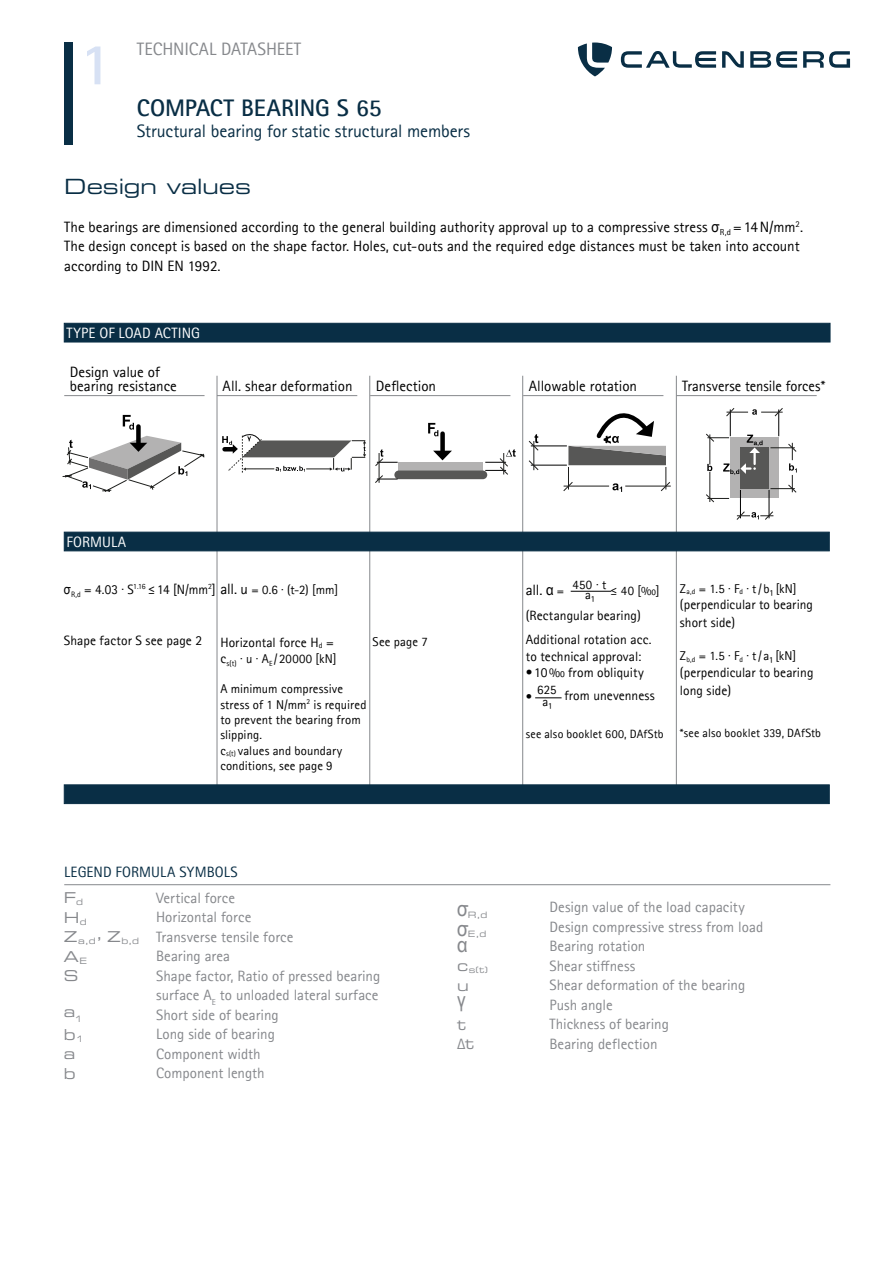
<style>
.page{position:relative;width:893px;height:1263px;background:#fff}
.page>*{position:absolute;margin:0;border:0;box-sizing:border-box;transform-origin:0 0}
.t1{font:700 59.55px "Rotis Sans Serif Pro";color:#d7e1f4}
.t2{font:700 24px "Rotis Sans Serif Pro";letter-spacing:-.01em;color:#092e45}
.t3{font:21px "Eurostile LT Pro Ex 2";color:#092e45}
.t4{font:21px/20px "Arial Narrow";color:#86888c}
.t5{font:18px "Rotis Sans Serif Pro";letter-spacing:-.005em;color:#092e45}
.t6{font:18px "Rotis Sans Serif Pro";letter-spacing:-.005em;color:#86888c}
.t7{font:15px/19.5px "Rotis Sans Serif Pro";color:#86888c}
.t8{font:15px/19.5px "Rotis Sans Serif Pro";color:#000}
.t9{font:15px "Rotis Sans Serif Pro";letter-spacing:.005em;color:#fff}
.t10{font:15px "Rotis Sans Serif Pro";letter-spacing:.005em;color:#092e45}
.t11{font:15px/19.5px "Eurostile LT Pro Ex 2";color:#86888c}
.t12{font:13.5px/18px "Rotis Sans Serif Pro";letter-spacing:.005em;color:#000}
.t13{font:12.75px/15.3px "Rotis Sans Serif Pro";letter-spacing:.01em;color:#000;text-align:center}
.t14{font:12px "Rotis Sans Serif Pro";letter-spacing:.015em;color:#000}
.t15{font:8.7px "Eurostile LT Pro Ex 2";color:#86888c}
.s1{font-family:"Arial Narrow"}
.s2{font-size:15px}
.s3{font-size:12.75px}
.s4{font-size:13.5px}
.s5{font-family:"Eurostile LT Pro Ex 2"}
</style>
<div class="page">
<div style="left:64px;top:43px;width:8px;height:102px;background:#092e45"></div>
<svg style="left:621px;top:51px;width:229px;height:17px"></svg>
<svg style="left:578px;top:43px;width:34px;height:33px"></svg>
<div style="left:64px;top:323px;width:766px;height:19px;background:#092e45;border:1px solid #092e45"></div>
<hr style="left:64px;top:395px;width:141px;height:1px;background:#86888c">
<hr style="left:64px;top:884px;width:766px;height:1px;background:#86888c">
<hr style="left:370px;top:395px;width:140px;height:1px;background:#86888c">
<hr style="left:676px;top:395px;width:141px;height:1px;background:#86888c">
<hr style="left:217px;top:395px;width:140px;height:1px;background:#86888c">
<hr style="left:523px;top:395px;width:140px;height:1px;background:#86888c">
<hr style="left:217px;top:376px;width:1px;height:413px;background:#86888c">
<hr style="left:369px;top:376px;width:1px;height:413px;background:#86888c">
<hr style="left:522px;top:376px;width:1px;height:413px;background:#86888c">
<hr style="left:676px;top:376px;width:1px;height:413px;background:#86888c">
<div style="left:64px;top:532px;width:766px;height:19px;background:#092e45;border:1px solid #092e45"></div>
<div style="left:64px;top:784px;width:766px;height:20px;background:#092e45;border:1px solid #092e45"></div>
<hr style="left:571px;top:591px;width:40px;height:1px;background:#000">
<svg style="left:535px;top:697px;width:27px;height:1px"></svg>
<div style="left:136px;top:426px;width:5px;height:19px;background:#000"></div>
<svg style="left:123px;top:415px;width:11px;height:15px"></svg>
<svg style="left:62px;top:436px;width:143px;height:56px"></svg>
<svg style="left:222px;top:434px;width:144px;height:39px"></svg>
<div style="left:440px;top:434px;width:5px;height:19px;background:#000"></div>
<svg style="left:375px;top:449px;width:141px;height:34px"></svg>
<svg style="left:428px;top:423px;width:10px;height:13px"></svg>
<svg style="left:528px;top:396px;width:143px;height:96px"></svg>
<svg style="left:706px;top:408px;width:91px;height:112px"></svg>
<h1 class="t1" style="left:80px;top:26px;width:34px">1</h1>
<p class="t6" style="left:137px;top:38px;width:166px">TECHNICAL DATASHEET</p>
<h2 class="t2" style="left:137px;top:92px;width:246px">COMPACT BEARING S 65</h2>
<p class="t5" style="left:137px;top:121px;width:335px">Structural bearing for static structural members</p>
<h3 class="t3" style="left:64px;top:172px;width:188px">Design values</h3>
<p class="t8" style="left:64px;top:217px;width:740px">The bearings are dimensioned according to the general building authority approval up to a compressive stress <span class="s1">σ</span><sub>R,d</sub> =14N/mm<sup>2</sup>.<br>The design concept is based on the shape factor. Holes, cut-outs and the required edge distances must be taken into account according to DIN EN 1992.</p>
<p class="t9" style="left:66px;top:324px;width:135px">TYPE OF LOAD ACTING</p>
<p class="t8" style="left:70px;top:366px;width:109px;line-height:13.5px">Design value of bearing resistance</p>
<p class="t8" style="left:223px;top:376px;width:131px">All. shear deformation</p>
<p class="t8" style="left:376px;top:376px;width:62px">Deflection</p>
<p class="t8" style="left:529px;top:376px;width:110px">Allowable rotation</p>
<p class="t8" style="left:682px;top:376px;width:145px">Transverse tensile forces*</p>
<p class="t9" style="left:66px;top:533px;width:61px">FORMULA</p>
<p class="t12" style="left:64px;top:580px;width:276px"><span class="s1">σ</span><sub>R,d</sub> = 4.03 ∙ S<sup>1.16</sup> ≤ 14 [N/mm<sup>2</sup>] <span class="s2">all. u</span> <span class="s3">= 0.6 ∙ (t-2) [mm]</span></p>
<p class="t12" style="left:64px;top:631px;width:140px">Shape factor S see page 2</p>
<p class="t12" style="left:220px;top:633px;width:115px">Horizontal force H<sub>d</sub> =</p>
<p class="t13" style="left:220px;top:651px;width:118px"><span class="s4">c</span><sub>s(t)</sub> ∙ u ∙ A<sub>E</sub>/20000 [kN]</p>
<p class="t13" style="left:220px;top:681px;width:148px;text-align:left">A minimum compressive stress of 1 N/mm<sup>2</sup> is required to prevent the bearing from slipping.<br>c<sub>s(t)</sub> values and boundary conditions, see page 9</p>
<p class="t13" style="left:373px;top:634px;width:57px">See page 7</p>
<p class="t10" style="left:64px;top:863px;width:175px">LEGEND FORMULA SYMBOLS</p>
<p class="t13" style="left:573px;top:580px;width:35px;line-height:10.2px">450 ∙ t a₁</p>
<p class="t8" style="left:526px;top:580px;width:40px">all. <span class="s1">α</span> <span class="s3">=</span></p>
<p class="t13" style="left:610px;top:583px;width:51px">≤ 40 [‰]</p>
<p class="t12" style="left:526px;top:603px;width:127px;line-height:24.8px">(Rectangular bearing)<br>Additional rotation acc.</p>
<p class="t12" style="left:526px;top:647px;width:117px">to technical approval:</p>
<p class="t12" style="left:526px;top:663px;width:120px">• 10‰ from obliquity</p>
<p class="t12" style="left:526px;top:686px;width:131px"><sub>•</sub> from unevenness</p>
<p class="t14" style="left:526px;top:727px;width:139px">see also booklet 600, DAfStb</p>
<p class="t13" style="left:537px;top:684px;width:21px;line-height:11.7px">625 a₁</p>
<p class="t13" style="left:680px;top:581px;width:118px">Z<sub>a,d</sub> = 1.5 ∙ F<sub>d</sub> ∙ t/b₁[kN]</p>
<p class="t12" style="left:680px;top:595px;width:135px">(perpendicular to bearing short side)</p>
<p class="t13" style="left:680px;top:648px;width:118px">Z<sub>b,d</sub> = 1.5 ∙ F<sub>d</sub> ∙ t/a₁[kN]</p>
<p class="t12" style="left:680px;top:663px;width:135px">(perpendicular to bearing long side)</p>
<p class="t14" style="left:680px;top:726px;width:143px">*see also booklet 339, DAfStb</p>
<p class="t11" style="left:64px;top:888px;width:24px">F<sub>d<br></sub>H<sub>d</sub></p>
<p class="t15" style="left:64px;top:935px;width:77px"><sup>Z</sup>a,d<sup>,</sup> <sup>Z</sup>b,d</p>
<p class="t11" style="left:64px;top:946px;width:25px">A<sub>E<br></sub>S</p>
<p class="t11" style="left:64px;top:1000px;width:22px;line-height:22.5px">a<sub>1 </sub>b<sub>1</sub></p>
<p class="t11" style="left:64px;top:1044px;width:13px">a b</p>
<p class="t7" style="left:156px;top:888px;width:226px">Vertical force<br>Horizontal force<br>Transverse tensile force<br>Bearing area<br>Shape factor, Ratio of pressed bearing surface A<sub>E</sub> to unloaded lateral surface<br>Short side of bearing<br>Long side of bearing<br>Component width<br>Component length</p>
<p class="t7" style="left:549px;top:898px;width:215px">Design value of the load capacity<br>Design compressive stress from load<br>Bearing rotation<br>Shear stiffness<br>Shear deformation of the bearing<br>Push angle<br>Thickness of bearing<br>Bearing deflection</p>
<h3 class="t4" style="left:457px;top:898px;width:13px">σ σ</h3>
<p class="t15" style="left:468px;top:909px;width:21px">R,d</p>
<p class="t15" style="left:468px;top:928px;width:20px">E,d</p>
<h3 class="t4" style="left:457px;top:934px;width:12px">α</h3>
<p class="t15" style="left:457px;top:964px;width:32px"><sup>c</sup>s(t)</p>
<p class="t11" style="left:457px;top:975px;width:13px">u</p>
<h3 class="t4" style="left:457px;top:989px;width:10px">γ</h3>
<p class="t11" style="left:457px;top:1014px;width:10px">t</p>
<p class="t7" style="left:457px;top:1035px;width:18px">Δ<span class="s5">t</span></p>
</div>
